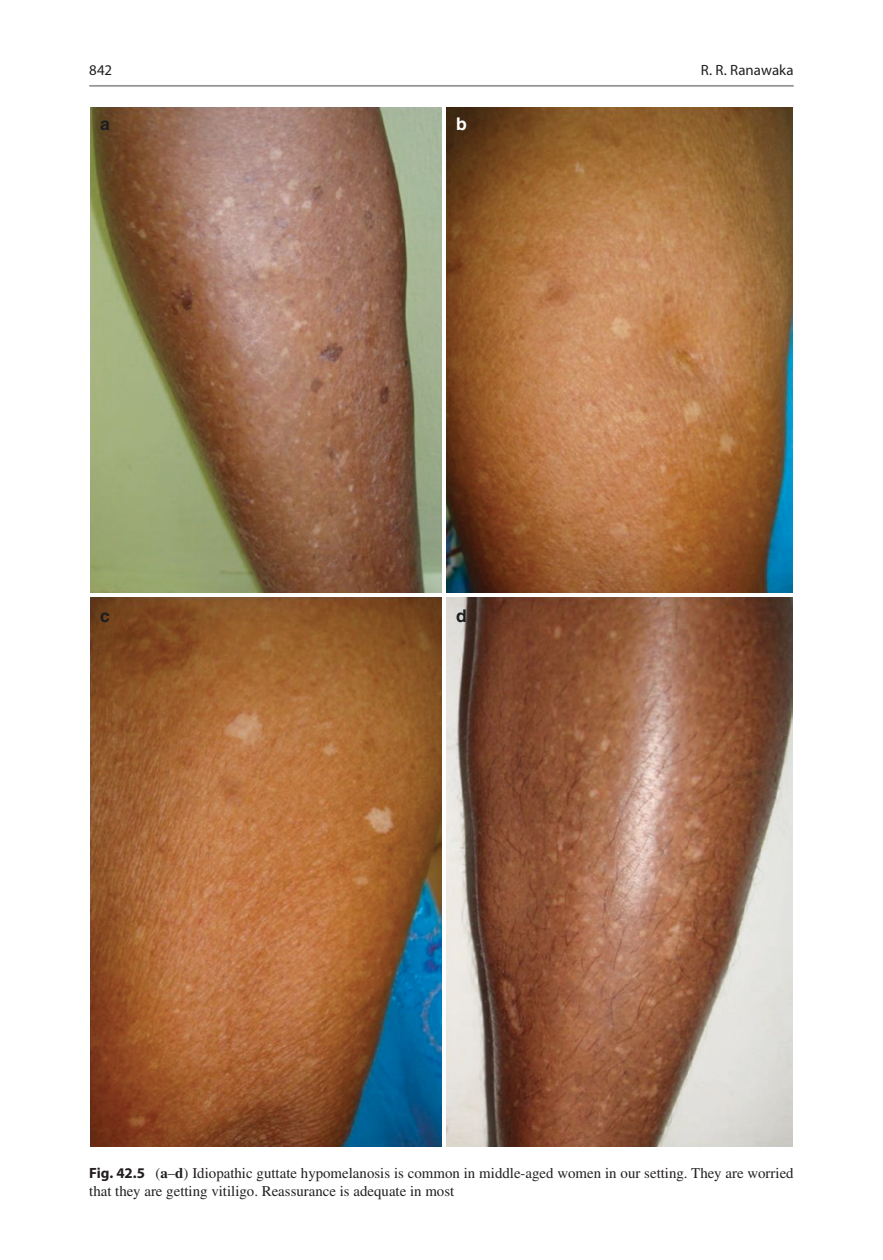
<style>
.page{position:relative;width:883px;height:1260px;background:#fff}
.page>*{position:absolute;margin:0;border:0;box-sizing:border-box;transform-origin:0 0}
.t1{font:17.5px "Helvetica Bold 2";color:#1d1e1f}
.t2{font:17.5px "Helvetica Bold 2";color:#fff}
.t3{font:14.88px/17.5px "Times LT Std";color:#231f20}
.t4{font:14.88px "Myriad Pro Regular 2";letter-spacing:.005em;color:#231f20}
.t5{font:14.88px "Myriad Pro";color:#231f20}
.s1{font-family:"Myriad Pro";font-weight:700}
.s2{font-weight:700}
</style>
<div class="page">
<img style="left:90px;top:107px;width:351px;height:486px">
<img style="left:446px;top:107px;width:347px;height:486px">
<img style="left:90px;top:598px;width:352px;height:549px">
<img style="left:447px;top:598px;width:346px;height:549px">
<hr style="left:89px;top:85px;width:705px;height:2px;background:#939598">
<p class="t5" style="left:89px;top:61px;width:24px">842</p>
<p class="t1" style="left:100px;top:113px;width:11px">a</p>
<p class="t2" style="left:456px;top:113px;width:12px">b</p>
<p class="t1" style="left:100px;top:605px;width:11px">c</p>
<p class="t1" style="left:456px;top:605px;width:12px">d</p>
<p class="t4" style="left:701px;top:61px;width:94px">R. R. Ranawaka</p>
<p class="t3" style="left:89px;top:1164px;width:706px"><span class="s1">Fig. 42.5</span> (<span class="s2">a</span>–<span class="s2">d</span>) Idiopathic guttate hypomelanosis is common in middle-aged women in our setting. They are worried that they are getting vitiligo. Reassurance is adequate in most</p>
</div>
